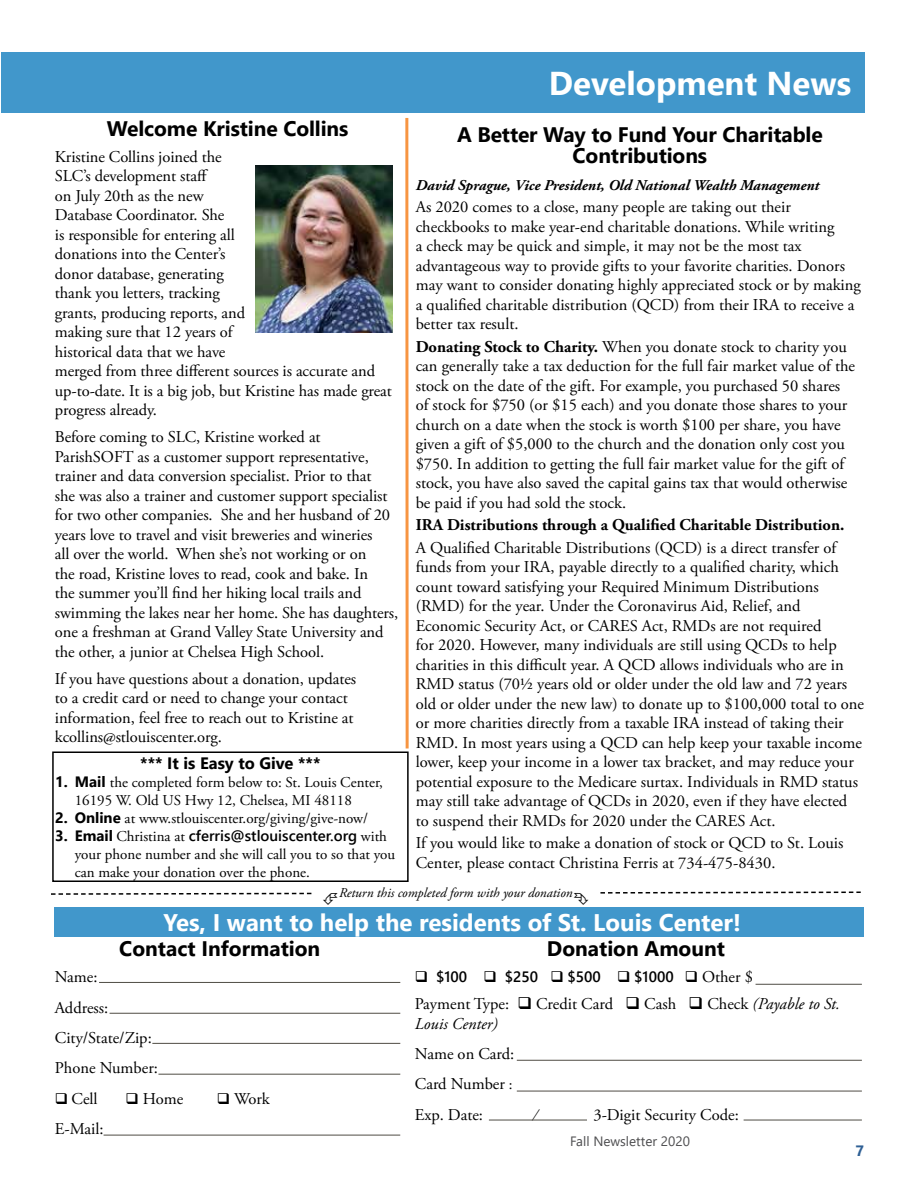
<style>
.page{position:relative;width:918px;height:1188px;background:#fff}
.page>*{position:absolute;margin:0;border:0;box-sizing:border-box;transform-origin:0 0}
.t1{font:700 33px "Segoe UI";color:#fff}
.t2{font:700 24px "Segoe UI";color:#fff}
.t3{font:700 21px/21px "Segoe UI";letter-spacing:-.005em;color:#000;text-align:center}
.t4{font:16.5px/19.5px "Adobe Garamond Pro";color:#000}
.t5{font:700 16.5px "Adobe Garamond Pro";color:#000}
.t6{font:700 16.5px "Segoe UI";color:#000}
.t7{font:15px/18px "Adobe Garamond Pro";color:#000}
.t8{font:600 15px "Segoe UI";color:#000}
.t9{font:italic 700 15px "Adobe Garamond Pro";color:#000}
.t10{font:700 15px "Segoe UI";color:#2f6095}
.t11{font:italic 13.5px "Adobe Garamond Pro";color:#000}
.t12{font:13.5px "Segoe UI";color:#4d4d4f}
.s1{font-family:"Segoe UI";font-weight:700}
.s2{font-weight:700}
.s3{font-family:"Adobe Garamond Pro";font-weight:400}
.s4{font-family:"Adobe Garamond Pro";font-weight:400;font-size:16.5px}
.s5{font-style:italic}
.s6{font-size:15px}
</style>
<div class="page">
<div style="left:1px;top:52px;width:864px;height:61px;background:#4197cb"></div>
<div style="left:54px;top:907px;width:810px;height:30px;background:#4197cb"></div>
<hr style="left:110px;top:1013px;width:290px;height:1px;background:#4f4c44">
<hr style="left:99px;top:982px;width:301px;height:1px;background:#4f4c44">
<hr style="left:158px;top:1074px;width:242px;height:1px;background:#4f4c44">
<hr style="left:152px;top:1043px;width:248px;height:1px;background:#4f4c44">
<hr style="left:104px;top:1135px;width:296px;height:1px;background:#4f4c44">
<div style="left:52px;top:752px;width:357px;height:130px;border:2px solid #000"></div>
<hr style="left:517px;top:1091px;width:345px;height:1px;background:#4f4c44">
<hr style="left:744px;top:1120px;width:118px;height:1px;background:#4f4c44">
<hr style="left:489px;top:1120px;width:98px;height:1px;background:#4f4c44">
<hr style="left:517px;top:1060px;width:345px;height:1px;background:#4f4c44">
<hr style="left:756px;top:984px;width:106px;height:1px;background:#4f4c44">
<svg style="left:405px;top:118px;width:4px;height:630px;background:#f8af70"></svg>
<img style="left:256px;top:166px;width:137px;height:166px">
<svg style="left:51px;top:891px;width:810px;height:4px"></svg>
<p class="t3" style="left:107px;top:117px;width:243px">Welcome Kristine Collins</p>
<p class="t4" style="left:55px;top:147px;width:339px">Kristine Collins joined the<br>SLC’s development staff<br>on July 20th as the new<br>Database Coordinator. She<br>is responsible for entering all<br>donations into the Center’s<br>donor database, generating<br>thank you letters, tracking<br>grants, producing reports, and<br>making sure that 12 years of<br>historical data that we have<br>merged from three different sources is accurate and up-to-date. It is a big job, but Kristine has made great progress already.</p>
<p class="t4" style="left:55px;top:428px;width:345px">Before coming to SLC, Kristine worked at ParishSOFT as a customer support representative, trainer and data conversion specialist. Prior to that<br>she was also a trainer and customer support specialist for two other companies. She and her husband of 20 years love to travel and visit breweries and wineries<br>all over the world. When she’s not working or on<br>the road, Kristine loves to read, cook and bake. In<br>the summer you’ll find her hiking local trails and swimming the lakes near her home. She has daughters, one a freshman at Grand Valley State University and the other, a junior at Chelsea High School.</p>
<p class="t4" style="left:55px;top:669px;width:303px">If you have questions about a donation, updates to a credit card or need to change your contact information, feel free to reach out to Kristine at kcollins@stlouiscenter.org.</p>
<p class="t6" style="left:140px;top:747px;width:182px">*** It is Easy to Give ***</p>
<p class="t7" style="left:75px;top:774px;width:310px;text-indent:-20px"><span class="s1">1. Mail</span> the completed form below to: St. Louis Center,<br>16195 W. Old US Hwy 12, Chelsea, MI 48118</p>
<p class="t7" style="left:55px;top:810px;width:314px"><span class="s1">2. Online</span> at www.stlouiscenter.org/giving/give-now/</p>
<p class="t8" style="left:55px;top:821px;width:333px"><span class="s2">3. Email</span> <span class="s3">Christina at</span> cferris@stlouiscenter.org <span class="s3">with</span></p>
<p class="t7" style="left:75px;top:846px;width:322px">your phone number and she will call you to so that you can make your donation over the phone.</p>
<h1 class="t1" style="left:549px;top:52px;width:304px">Development News</h1>
<p class="t3" style="left:457px;top:122px;width:367px">A Better Way to Fund Your Charitable<br>Contributions</p>
<p class="t9" style="left:416px;top:176px;width:405px">David Sprague, Vice President, Old National Wealth Management</p>
<p class="t4" style="left:416px;top:198px;width:447px">As 2020 comes to a close, many people are taking out their checkbooks to make year-end charitable donations. While writing<br>a check may be quick and simple, it may not be the most tax advantageous way to provide gifts to your favorite charities. Donors may want to consider donating highly appreciated stock or by making a qualified charitable distribution (QCD) from their IRA to receive a better tax result.</p>
<p class="t4" style="left:416px;top:337px;width:441px"><span class="s2">Donating Stock to Charity.</span> When you donate stock to charity you can generally take a tax deduction for the full fair market value of the stock on the date of the gift. For example, you purchased 50 shares of stock for $750 (or $15 each) and you donate those shares to your church on a date when the stock is worth $100 per share, you have given a gift of $5,000 to the church and the donation only cost you $750. In addition to getting the full fair market value for the gift of stock, you have also saved the capital gains tax that would otherwise be paid if you had sold the stock.</p>
<p class="t5" style="left:416px;top:515px;width:430px">IRA Distributions through a Qualified Charitable Distribution.</p>
<p class="t4" style="left:416px;top:538px;width:450px">A Qualified Charitable Distributions (QCD) is a direct transfer of funds from your IRA, payable directly to a qualified charity, which count toward satisfying your Required Minimum Distributions (RMD) for the year. Under the Coronavirus Aid, Relief, and Economic Security Act, or CARES Act, RMDs are not required<br>for 2020. However, many individuals are still using QCDs to help charities in this difficult year. A QCD allows individuals who are in RMD status (70½ years old or older under the old law and 72 years old or older under the new law) to donate up to $100,000 total to one or more charities directly from a taxable IRA instead of taking their RMD. In most years using a QCD can help keep your taxable income lower, keep your income in a lower tax bracket, and may reduce your potential exposure to the Medicare surtax. Individuals in RMD status may still take advantage of QCDs in 2020, even if they have elected to suspend their RMDs for 2020 under the CARES Act.</p>
<p class="t4" style="left:416px;top:834px;width:429px">If you would like to make a donation of stock or QCD to St. Louis<br>Center, please contact Christina Ferris at 734-475-8430.</p>
<p class="t11" style="left:339px;top:885px;width:235px">Return this completed form with your donation</p>
<h2 class="t2" style="left:164px;top:900px;width:579px">Yes, I want to help the residents of St. Louis Center!</h2>
<p class="t3" style="left:119px;top:936px;width:203px">Contact Information</p>
<p class="t4" style="left:55px;top:963px;width:105px;line-height:30.3px">Name:<br>Address:<br>City/State/Zip:<br>Phone Number:</p>
<p class="t4" style="left:55px;top:1089px;width:44px">❑ Cell</p>
<p class="t4" style="left:125px;top:1089px;width:60px">❑ Home</p>
<p class="t4" style="left:217px;top:1089px;width:55px">❑ Work</p>
<p class="t4" style="left:55px;top:1119px;width:50px">E-Mail:</p>
<p class="t3" style="left:547px;top:936px;width:180px">Donation Amount</p>
<p class="t8" style="left:415px;top:963px;width:340px">❑ $100 ❑ $250 ❑ $500 ❑ $1000 ❑ <span class="s4">Other $</span></p>
<p class="t4" style="left:415px;top:994px;width:427px">Payment Type: ❑ Credit Card ❑ Cash ❑ Check <span class="s5">(Payable to St.<br>Louis Center)</span></p>
<p class="t4" style="left:415px;top:1039px;width:101px;line-height:30.3px;text-align:justify">Name on Card:<br>Card Number <span class="s6">:<br></span>Exp. Date:</p>
<p class="t4" style="left:535px;top:1105px;width:3px">⁄</p>
<p class="t4" style="left:593px;top:1105px;width:147px">3-Digit Security Code:</p>
<p class="t12" style="left:570px;top:1129px;width:121px">Fall Newsletter 2020</p>
<p class="t10" style="left:855px;top:1137px;width:10px">7</p>
</div>
